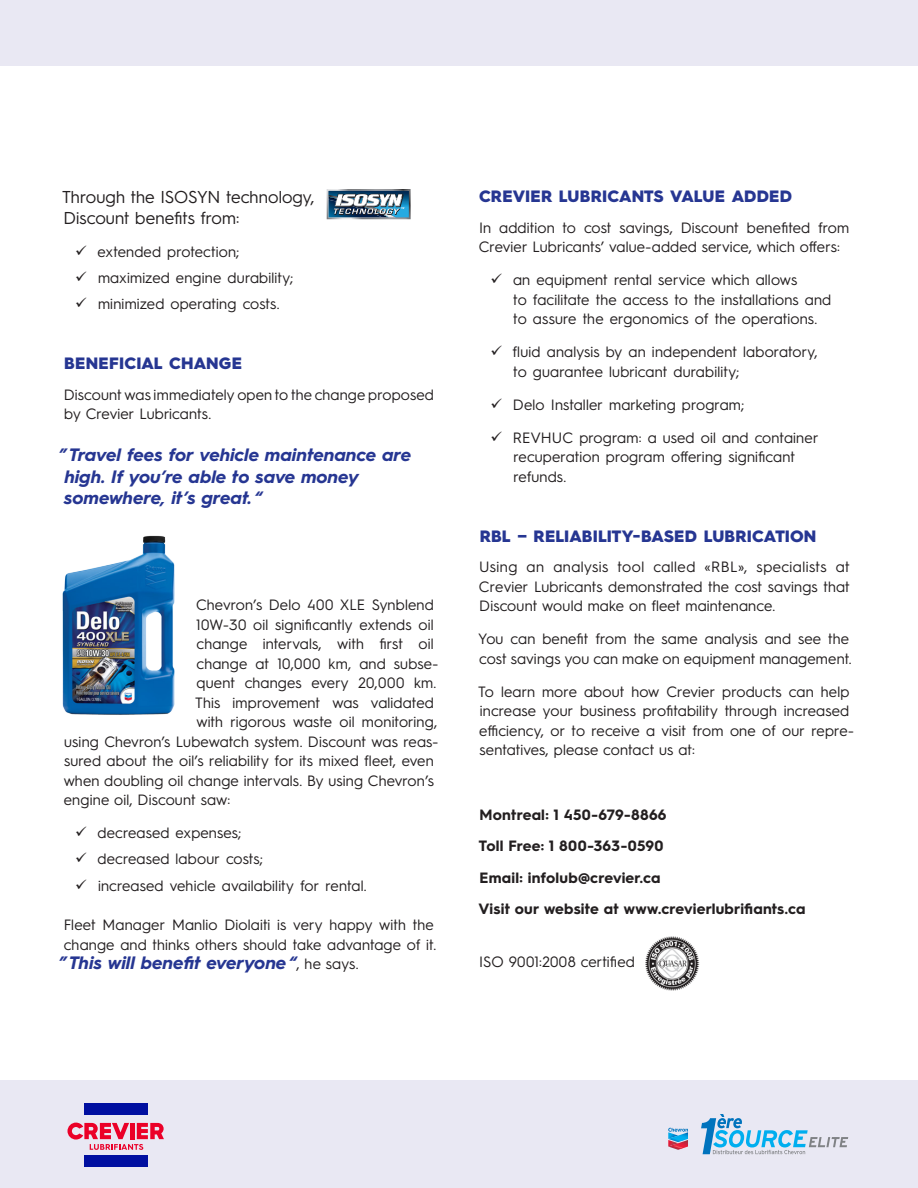
<style>
.page{position:relative;width:918px;height:1188px;background:#fff}
.page>*{position:absolute;margin:0;border:0;box-sizing:border-box;transform-origin:0 0}
.citation{font:italic 700 18px/21.6px "Hurme Geometric Sans 3";color:#263692}
.texte{font:italic 700 18px "Hurme Geometric Sans 3";color:#263692}
.texte-2{font:17.25px/20.7px "Hurme Geometric Sans 3";color:#231f20}
.sous-titre{font:900 16.5px "Hurme Geometric Sans 3";letter-spacing:.01em;color:#263692}
.texte-3{font:15px/19.5px "Hurme Geometric Sans 3";letter-spacing:.01em;color:#231f20}
.texte_info_bold{font:700 15px "Hurme Geometric Sans 3";letter-spacing:.01em;color:#231f20}
.s1{font-weight:400;font-style:normal;font-size:15px;color:#231f20}
</style>
<div class="page">
<div style="left:0;top:1080px;width:918px;height:108px;background:#e9e8f3"></div>
<div style="left:84px;top:1103px;width:64px;height:12px;background:#000fa0"></div>
<div style="left:84px;top:1155px;width:64px;height:11px;background:#000fa0"></div>
<svg style="left:68px;top:1123px;width:96px;height:27px"></svg>
<div style="left:0;top:0;width:918px;height:66px;background:#e9e8f3"></div>
<svg style="left:327px;top:189px;width:84px;height:30px;background:#6a879a"></svg>
<svg style="left:668px;top:1128px;width:20px;height:22px"></svg>
<svg style="left:701px;top:1114px;width:147px;height:40px"></svg>
<img style="left:62px;top:535px;width:113px;height:180px">
<img style="left:645px;top:936px;width:55px;height:54px">
<p class="texte-2" style="left:62px;top:185px;width:254px">Through the ISOSYN technology,<br>Discount benefits from:</p>
<p class="texte-3" style="left:75px;top:241px;width:166px">✓ extended protection;</p>
<p class="texte-3" style="left:75px;top:267px;width:220px">✓ maximized engine durability;</p>
<p class="texte-3" style="left:75px;top:293px;width:206px">✓ minimized operating costs.</p>
<p class="sous-titre" style="left:64px;top:352px;width:179px">BENEFICIAL CHANGE</p>
<p class="texte-3" style="left:64px;top:384px;width:371px">Discount was immediately open to the change proposed by Crevier Lubricants.</p>
<p class="citation" style="left:64px;top:443px;width:349px;text-indent:-6px">”Travel fees for vehicle maintenance are high. If you’re able to save money somewhere, it’s great. “</p>
<p class="texte-3" style="left:196px;top:594px;width:239px">Chevron’s Delo 400 XLE Synblend</p>
<p class="texte-3" style="left:196px;top:614px;width:239px">10W-30 oil significantly extends oil</p>
<p class="texte-3" style="left:197px;top:633px;width:239px">change intervals, with first oil</p>
<p class="texte-3" style="left:197px;top:653px;width:243px">change at 10,000 km, and subse-</p>
<p class="texte-3" style="left:197px;top:672px;width:241px">quent changes every 20,000 km.</p>
<p class="texte-3" style="left:195px;top:692px;width:240px">This improvement was validated</p>
<p class="texte-3" style="left:196px;top:711px;width:242px">with rigorous waste oil monitoring,</p>
<p class="texte-3" style="left:64px;top:731px;width:376px">using Chevron’s Lubewatch system. Discount was reas-</p>
<p class="texte-3" style="left:64px;top:750px;width:371px">sured about the oil’s reliability for its mixed fleet, even</p>
<p class="texte-3" style="left:64px;top:770px;width:372px">when doubling oil change intervals. By using Chevron’s</p>
<p class="texte-3" style="left:64px;top:789px;width:168px">engine oil, Discount saw:</p>
<p class="texte-3" style="left:75px;top:822px;width:168px">✓ decreased expenses;</p>
<p class="texte-3" style="left:75px;top:848px;width:190px">✓ decreased labour costs;</p>
<p class="texte-3" style="left:75px;top:875px;width:293px">✓ increased vehicle availability for rental.</p>
<p class="texte-3" style="left:64px;top:914px;width:374px">Fleet Manager Manlio Diolaiti is very happy with the change and thinks others should take advantage of it.</p>
<p class="texte" style="left:59px;top:950px;width:301px">”This will benefit everyone“<span class="s1">, he says.</span></p>
<p class="sous-titre" style="left:479px;top:185px;width:315px">CREVIER LUBRICANTS VALUE ADDED</p>
<p class="texte-3" style="left:479px;top:217px;width:372px">In addition to cost savings, Discount benefited from<br>Crevier Lubricants’ value-added service, which offers:</p>
<p class="texte-3" style="left:513px;top:269px;width:320px;text-indent:-23px">✓ an equipment rental service which allows<br>to facilitate the access to the installations and to assure the ergonomics of the operations.</p>
<p class="texte-3" style="left:513px;top:341px;width:306px;text-indent:-23px">✓ fluid analysis by an independent laboratory, to guarantee lubricant durability;</p>
<p class="texte-3" style="left:491px;top:394px;width:255px">✓ Delo Installer marketing program;</p>
<p class="texte-3" style="left:514px;top:427px;width:306px;text-indent:-23px">✓ REVHUC program: a used oil and container recuperation program offering significant refunds.</p>
<p class="sous-titre" style="left:480px;top:525px;width:338px">RBL – RELIABILITY-BASED LUBRICATION</p>
<p class="texte-3" style="left:479px;top:556px;width:373px;text-align:justify">Using an analysis tool called «RBL», specialists at Crevier Lubricants demonstrated the cost savings that Discount would make on fleet maintenance.</p>
<p class="texte-3" style="left:478px;top:628px;width:375px">You can benefit from the same analysis and see the cost savings you can make on equipment management.</p>
<p class="texte-3" style="left:478px;top:681px;width:377px">To learn more about how Crevier products can help increase your business profitability through increased efficiency, or to receive a visit from one of our repre&shy;sentatives, please contact us at:</p>
<p class="texte_info_bold" style="left:480px;top:804px;width:189px">Montreal: 1 450-679-8866</p>
<p class="texte_info_bold" style="left:479px;top:835px;width:186px">Toll Free: 1 800-363-0590</p>
<p class="texte_info_bold" style="left:480px;top:867px;width:182px">Email: infolub@crevier.ca</p>
<p class="texte_info_bold" style="left:478px;top:898px;width:328px">Visit our website at www.crevierlubrifiants.ca</p>
<p class="texte-3" style="left:479px;top:951px;width:157px">ISO 9001:2008 certified</p>
</div>
